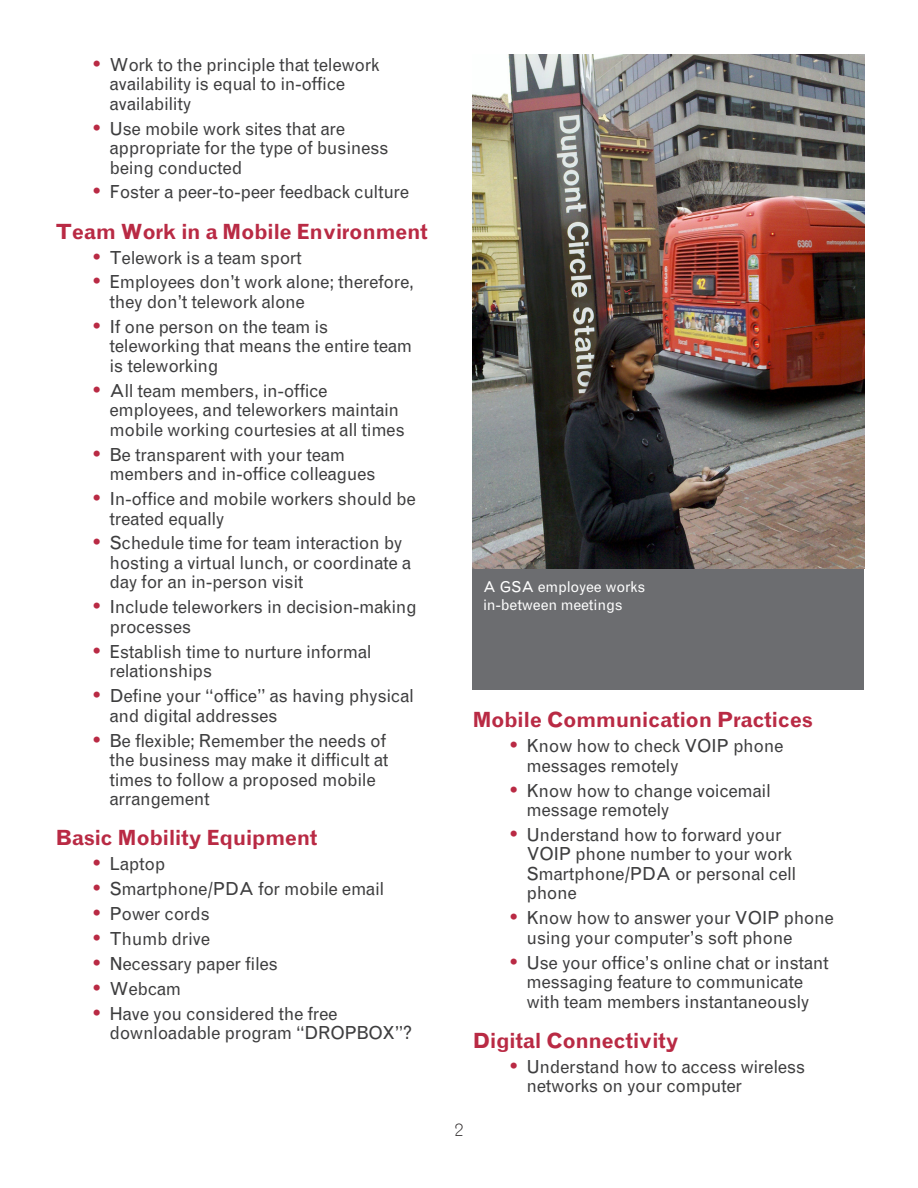
<style>
.page{position:relative;width:918px;height:1188px;background:#fff}
.page>*{position:absolute;margin:0;border:0;box-sizing:border-box;transform-origin:0 0}
.t1{font:700 21px "Grotesque MT Std";letter-spacing:-.025em;color:#b92a44}
.t2{font:18px/19.5px "Grotesque MT Std";letter-spacing:-.025em;color:#3e3e3f}
.t3{font:300 18px "Grotesque";color:#231f20}
.t4{font:15px/18px "Grotesque MT Std";letter-spacing:-.015em;color:#fff}
.s1{font-weight:700;font-size:21px;color:#b92a44}
</style>
<div class="page">
<div style="left:472px;top:54px;width:392px;height:636px;background:#6c6d70"></div>
<img style="left:472px;top:54px;width:392px;height:514px">
<p class="t2" style="left:110px;top:55px;width:272px;text-indent:-16px"><span class="s1">•</span> Work to the principle that telework availability is equal to in-office availability</p>
<p class="t2" style="left:110px;top:119px;width:281px;text-indent:-16px"><span class="s1">•</span> Use mobile work sites that are appropriate for the type of business being conducted</p>
<p class="t2" style="left:93px;top:183px;width:318px"><span class="s1">•</span> Foster a peer-to-peer feedback culture</p>
<p class="t1" style="left:56px;top:219px;width:374px">Team Work in a Mobile Environment</p>
<p class="t2" style="left:93px;top:248px;width:210px"><span class="s1">•</span> Telework is a team sport</p>
<p class="t2" style="left:110px;top:273px;width:306px;text-indent:-16px"><span class="s1">•</span> Employees don’t work alone; therefore, they don’t telework alone</p>
<p class="t2" style="left:110px;top:317px;width:304px;text-indent:-16px"><span class="s1">•</span> If one person on the team is teleworking that means the entire team is teleworking</p>
<p class="t2" style="left:110px;top:381px;width:297px;text-indent:-16px"><span class="s1">•</span> All team members, in-office employees, and teleworkers maintain mobile working courtesies at all times</p>
<p class="t2" style="left:110px;top:445px;width:268px;text-indent:-16px"><span class="s1">•</span> Be transparent with your team members and in-office colleagues</p>
<p class="t2" style="left:110px;top:489px;width:308px;text-indent:-16px"><span class="s1">•</span> In-office and mobile workers should be treated equally</p>
<p class="t2" style="left:110px;top:534px;width:303px;text-indent:-16px"><span class="s1">•</span> Schedule time for team interaction by hosting a virtual lunch, or coordinate a day for an in-person visit</p>
<p class="t2" style="left:110px;top:597px;width:309px;text-indent:-16px"><span class="s1">•</span> Include teleworkers in decision-making processes</p>
<p class="t2" style="left:110px;top:642px;width:264px;text-indent:-16px"><span class="s1">•</span> Establish time to nurture informal relationships</p>
<p class="t2" style="left:110px;top:686px;width:306px;text-indent:-16px"><span class="s1">•</span> Define your “office” as having physical and digital addresses</p>
<p class="t2" style="left:110px;top:731px;width:281px;text-indent:-16px"><span class="s1">•</span> Be flexible; Remember the needs of the business may make it difficult at times to follow a proposed mobile arrangement</p>
<p class="t1" style="left:56px;top:826px;width:264px">Basic Mobility Equipment</p>
<p class="t2" style="left:93px;top:854px;width:74px"><span class="s1">•</span> Laptop</p>
<p class="t2" style="left:93px;top:879px;width:293px"><span class="s1">•</span> Smartphone/PDA for mobile email</p>
<p class="t2" style="left:93px;top:904px;width:118px"><span class="s1">•</span> Power cords</p>
<p class="t2" style="left:93px;top:929px;width:118px"><span class="s1">•</span> Thumb drive</p>
<p class="t2" style="left:93px;top:954px;width:186px"><span class="s1">•</span> Necessary paper files</p>
<p class="t2" style="left:93px;top:979px;width:89px"><span class="s1">•</span> Webcam</p>
<p class="t2" style="left:110px;top:1004px;width:304px;text-indent:-16px"><span class="s1">•</span> Have you considered the free downloadable program “DROPBOX”?</p>
<p class="t4" style="left:483px;top:578px;width:164px">A GSA employee works in-between meetings</p>
<p class="t3" style="left:455px;top:1119px;width:10px">2</p>
<p class="t1" style="left:472px;top:707px;width:342px">Mobile Communication Practices</p>
<p class="t2" style="left:527px;top:736px;width:259px;text-indent:-16px"><span class="s1">•</span> Know how to check VOIP phone messages remotely</p>
<p class="t2" style="left:527px;top:781px;width:246px;text-indent:-16px"><span class="s1">•</span> Know how to change voicemail message remotely</p>
<p class="t2" style="left:527px;top:825px;width:271px;text-indent:-16px"><span class="s1">•</span> Understand how to forward your<br>VOIP phone number to your work<br>Smartphone/PDA or personal cell phone</p>
<p class="t2" style="left:527px;top:908px;width:309px;text-indent:-16px"><span class="s1">•</span> Know how to answer your VOIP phone using your computer’s soft phone</p>
<p class="t2" style="left:510px;top:953px;width:320px;text-align:center"><span class="s1">•</span> Use your office’s online chat or instant messaging feature to communicate<br>with team members instantaneously</p>
<p class="t1" style="left:472px;top:1028px;width:208px">Digital Connectivity</p>
<p class="t2" style="left:527px;top:1057px;width:281px;text-indent:-16px"><span class="s1">•</span> Understand how to access wireless networks on your computer</p>
</div>
